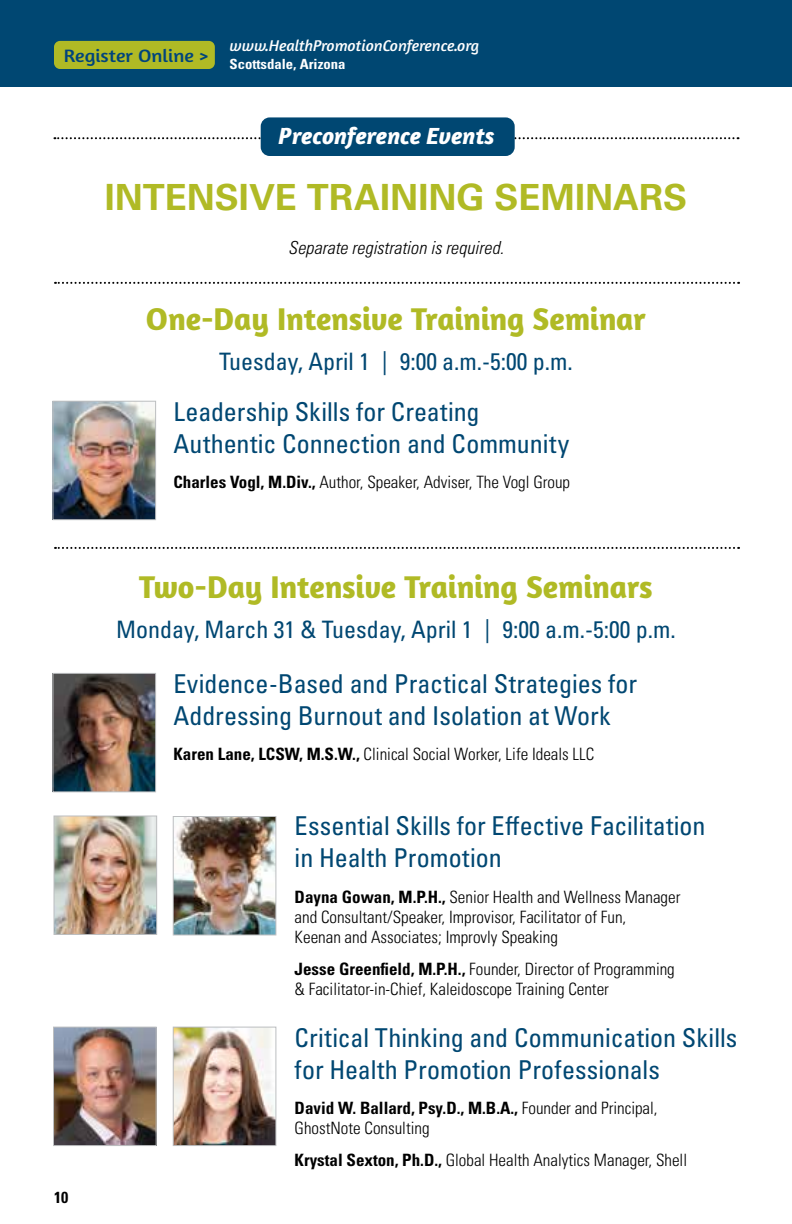
<style>
.page{position:relative;width:792px;height:1224px;background:#fff}
.page>*{position:absolute;margin:0;border:0;box-sizing:border-box;transform-origin:0 0}
.t1{font:700 36px "Univers LT Pro 65";color:#b0ba25}
.t2{font:700 32px "Amaranth";letter-spacing:-.005em;color:#b0ba25}
.t3{font:condensed 26px/32px "Univers LT Pro";color:#004772}
.t4{font:condensed 24px "Univers LT Pro";color:#004772}
.t5{font:italic 700 24px "Amaranth";letter-spacing:-.005em;color:#fff}
.t6{font:18.2px "Amaranth";color:#00447c;scale:1.1 1}
.t7{font:italic 300 condensed 18px "Univers LT Pro";color:#000}
.t8{font:300 condensed 17px/20px "Univers LT Pro";color:#000}
.t9{font:italic 16px "Amaranth";color:#fff}
.t10{font:700 condensed 16px "Univers LT Pro";color:#000}
.t11{font:700 condensed 14px "Univers LT Pro";color:#fff;scale:1.05 1}
.s1{font-weight:700}
</style>
<div class="page">
<div style="left:0;top:0;width:792px;height:86px;background:#004772"></div>
<div style="left:54px;top:41px;width:161px;height:28px;background:#b0ba25;border-radius:6px"></div>
<svg style="left:54px;top:137px;width:685px;height:2px"></svg>
<div style="left:261px;top:117px;width:254px;height:39px;background:#004772;border-radius:9px"></div>
<svg style="left:55px;top:282px;width:684px;height:2px"></svg>
<svg style="left:55px;top:547px;width:684px;height:2px"></svg>
<img style="left:56px;top:818px;width:99px;height:115px">
<div style="left:54px;top:816px;width:103px;height:119px;border:1px solid #bcbec0"></div>
<img style="left:175px;top:818px;width:99px;height:115px">
<div style="left:173px;top:816px;width:103px;height:119px;border:1px solid #bcbec0"></div>
<img style="left:55px;top:1029px;width:100px;height:115px">
<div style="left:53px;top:1027px;width:104px;height:119px;border:1px solid #bcbec0"></div>
<img style="left:175px;top:1029px;width:99px;height:115px">
<div style="left:173px;top:1027px;width:103px;height:119px;border:1px solid #bcbec0"></div>
<img style="left:54px;top:403px;width:100px;height:115px">
<div style="left:52px;top:401px;width:104px;height:119px;border:1px solid #bcbec0"></div>
<img style="left:54px;top:675px;width:100px;height:115px">
<div style="left:52px;top:673px;width:104px;height:119px;border:1px solid #bcbec0"></div>
<p class="t6" style="left:64px;top:45px;width:133px">Register Online &gt;</p>
<p class="t9" style="left:230px;top:36px;width:251px">www.HealthPromotionConference.org</p>
<p class="t11" style="left:230px;top:55px;width:112px">Scottsdale, Arizona</p>
<h3 class="t5" style="left:279px;top:121px;width:218px">Preconference Events</h3>
<h1 class="t1" style="left:105px;top:171px;width:584px">INTENSIVE TRAINING SEMINARS</h1>
<p class="t7" style="left:288px;top:235px;width:217px">Separate registration is required.</p>
<h2 class="t2" style="left:146px;top:299px;width:502px">One-Day Intensive Training Seminar</h2>
<h3 class="t4" style="left:219px;top:346px;width:355px">Tuesday, April 1 | 9:00 a.m.-5:00 p.m.</h3>
<h3 class="t3" style="left:173px;top:395px;width:397px">Leadership Skills for Creating<br>Authentic Connection and Community</h3>
<p class="t8" style="left:173px;top:471px;width:398px"><span class="s1">Charles Vogl, M.Div.,</span> Author, Speaker, Adviser, The Vogl Group</p>
<h2 class="t2" style="left:139px;top:566px;width:515px">Two-Day Intensive Training Seminars</h2>
<h3 class="t4" style="left:116px;top:614px;width:561px">Monday, March 31 &amp; Tuesday, April 1 | 9:00 a.m.-5:00 p.m.</h3>
<h3 class="t3" style="left:173px;top:667px;width:465px">Evidence-Based and Practical Strategies for<br>Addressing Burnout and Isolation at Work</h3>
<p class="t8" style="left:173px;top:744px;width:422px"><span class="s1">Karen Lane, LCSW, M.S.W.,</span> Clinical Social Worker, Life Ideals LLC</p>
<p class="t10" style="left:54px;top:1187px;width:16px">10</p>
<h3 class="t3" style="left:295px;top:809px;width:412px">Essential Skills for Effective Facilitation in Health Promotion</h3>
<p class="t8" style="left:295px;top:886px;width:387px"><span class="s1">Dayna Gowan, M.P.H.,</span> Senior Health and Wellness Manager and Consultant/Speaker, Improvisor, Facilitator of Fun,<br>Keenan and Associates; Improvly Speaking</p>
<p class="t8" style="left:295px;top:958px;width:382px"><span class="s1">Jesse Greenfield, M.P.H.,</span> Founder, Director of Programming &amp; Facilitator-in-Chief, Kaleidoscope Training Center</p>
<h3 class="t3" style="left:295px;top:1021px;width:444px">Critical Thinking and Communication Skills for Health Promotion Professionals</h3>
<p class="t8" style="left:295px;top:1097px;width:365px"><span class="s1">David W. Ballard, Psy.D., M.B.A.,</span> Founder and Principal,<br>GhostNote Consulting</p>
<p class="t8" style="left:295px;top:1149px;width:394px"><span class="s1">Krystal Sexton, Ph.D.,</span> Global Health Analytics Manager, Shell</p>
</div>
